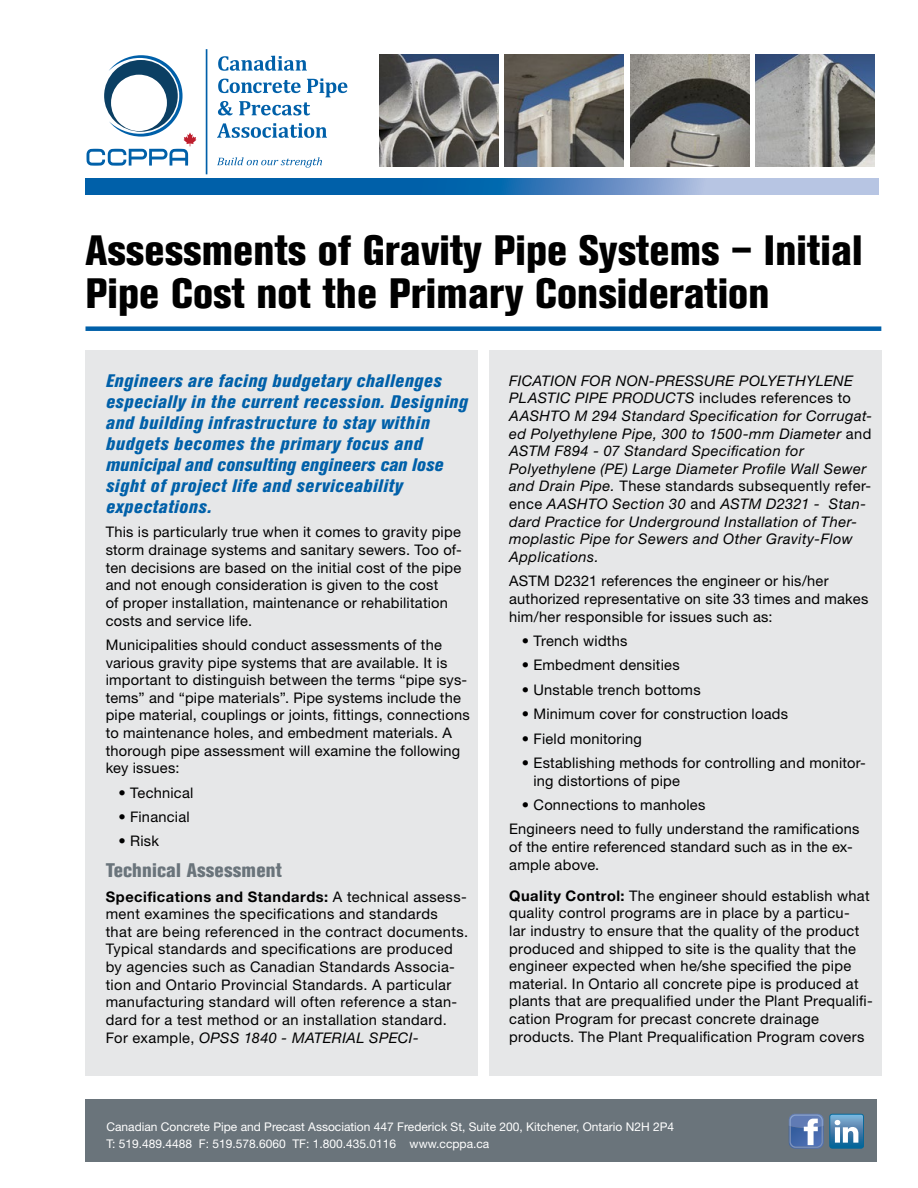
<style>
.page{position:relative;width:918px;height:1188px;background:#fff}
.page>*{position:absolute;margin:0;border:0;box-sizing:border-box;transform-origin:0 0}
.t1{font:800 condensed 42px/43.5px "Akzidenz Grotesk BE";letter-spacing:.005em;color:#000}
.t2{font:800 condensed 19.5px "Akzidenz Grotesk BE";letter-spacing:.01em;color:#6a747b}
.t3{font:italic 800 condensed 18px/21px "Akzidenz Grotesk BE";letter-spacing:.03em;color:#0060a9}
.t4{font:14.7px/17.5px "Helvetica Neue";letter-spacing:.02em;color:#000}
.t5{font:italic 14.7px/17.5px "Helvetica Neue";letter-spacing:.025em;color:#000}
.t6{font:12px/16.8px "Helvetica Neue";color:#fff}
.s1{font-weight:700}
.s2{font-style:italic}
.s3{font-style:normal}
</style>
<div class="page">
<div style="left:86px;top:1100px;width:792px;height:62px;background:#6a747b"></div>
<div style="left:489px;top:350px;width:392px;height:726px;background:#e6e7e8"></div>
<div style="left:86px;top:350px;width:392px;height:726px;background:#e6e7e8"></div>
<svg style="left:789px;top:1114px;width:75px;height:35px"></svg>
<div style="left:86px;top:326px;width:795px;height:5px;background:#0060a9"></div>
<img style="left:379px;top:54px;width:119px;height:112px">
<img style="left:756px;top:54px;width:119px;height:112px">
<img style="left:630px;top:54px;width:119px;height:112px">
<img style="left:505px;top:54px;width:119px;height:112px">
<svg style="left:86px;top:179px;width:793px;height:16px"></svg>
<svg style="left:87px;top:55px;width:109px;height:111px"></svg>
<hr style="left:206px;top:49px;width:1px;height:125px;background:#0060a9">
<svg style="left:218px;top:56px;width:89px;height:15px"></svg>
<svg style="left:218px;top:79px;width:129px;height:36px"></svg>
<svg style="left:217px;top:123px;width:110px;height:15px"></svg>
<svg style="left:217px;top:157px;width:105px;height:11px"></svg>
<h1 class="t1" style="left:86px;top:229px;width:779px">Assessments of Gravity Pipe Systems – Initial<br>Pipe Cost not the Primary Consideration</h1>
<p class="t3" style="left:106px;top:371px;width:363px">Engineers are facing budgetary challenges especially in the current recession. Designing and building infrastructure to stay within budgets becomes the primary focus and municipal and consulting engineers can lose sight of project life and serviceability expectations.</p>
<p class="t4" style="left:106px;top:523px;width:358px">This is particularly true when it comes to gravity pipe storm drainage systems and sanitary sewers. Too of&shy;ten decisions are based on the initial cost of the pipe and not enough consideration is given to the cost<br>of proper installation, maintenance or rehabilitation costs and service life.</p>
<p class="t4" style="left:106px;top:636px;width:365px">Municipalities should conduct assessments of the various gravity pipe systems that are available. It is important to distinguish between the terms “pipe sys&shy;tems” and “pipe materials”. Pipe systems include the pipe material, couplings or joints, fittings, connections to maintenance holes, and embedment materials. A thorough pipe assessment will examine the following key issues:</p>
<p class="t4" style="left:118px;top:783px;width:77px">• Technical</p>
<p class="t4" style="left:118px;top:808px;width:73px">• Financial</p>
<p class="t4" style="left:118px;top:832px;width:42px">• Risk</p>
<h2 class="t2" style="left:106px;top:859px;width:178px">Technical Assessment</h2>
<p class="t4" style="left:106px;top:887px;width:364px"><span class="s1">Specifications and Standards:</span> A technical assess&shy;ment examines the specifications and standards<br>that are being referenced in the contract documents.<br>Typical standards and specifications are produced by agencies such as Canadian Standards Associa&shy;tion and Ontario Provincial Standards. A particular manufacturing standard will often reference a stan&shy;dard for a test method or an installation standard.<br>For example, <span class="s2">OPSS 1840 - MATERIAL SPECI-</span></p>
<p class="t5" style="left:509px;top:371px;width:365px">FICATION FOR NON-PRESSURE POLYETHYLENE PLASTIC PIPE PRODUCTS <span class="s3">includes references to </span>AASHTO M 294 Standard Specification for Corrugat&shy;ed Polyethylene Pipe, 300 to 1500-mm Diameter <span class="s3">and </span>ASTM F894 - 07 Standard Specification for Polyethylene (PE) Large Diameter Profile Wall Sewer and Drain Pipe. <span class="s3">These standards subsequently refer&shy;ence</span> AASHTO Section 30 <span class="s3">and</span> ASTM D2321 - Stan&shy;dard Practice for Underground Installation of Ther&shy;moplastic Pipe for Sewers and Other Gravity-Flow Applications.</p>
<p class="t4" style="left:509px;top:572px;width:361px">ASTM D2321 references the engineer or his/her authorized representative on site 33 times and makes him/her responsible for issues such as:</p>
<p class="t4" style="left:522px;top:632px;width:107px">• Trench widths</p>
<p class="t4" style="left:522px;top:656px;width:159px">• Embedment densities</p>
<p class="t4" style="left:522px;top:681px;width:180px">• Unstable trench bottoms</p>
<p class="t4" style="left:522px;top:705px;width:268px">• Minimum cover for construction loads</p>
<p class="t4" style="left:522px;top:729px;width:122px">• Field monitoring</p>
<p class="t4" style="left:534px;top:754px;width:334px;text-indent:-12px">• Establishing methods for controlling and monitor&shy;ing distortions of pipe</p>
<p class="t4" style="left:509px;top:792px;width:352px;line-height:24.5px;text-indent:13px">• Connections to manholes<br>Engineers need to fully understand the ramifications</p>
<p class="t4" style="left:509px;top:838px;width:345px">of the entire referenced standard such as in the ex&shy;ample above.</p>
<p class="t4" style="left:509px;top:886px;width:365px"><span class="s1">Quality Control:</span> The engineer should establish what quality control programs are in place by a particu-<br>lar industry to ensure that the quality of the product produced and shipped to site is the quality that the engineer expected when he/she specified the pipe material. In Ontario all concrete pipe is produced at plants that are prequalified under the Plant Prequalifi&shy;cation Program for precast concrete drainage products. The Plant Prequalification Program covers</p>
<p class="t6" style="left:106px;top:1119px;width:569px">Canadian Concrete Pipe and Precast Association 447 Frederick St, Suite 200, Kitchener, Ontario N2H 2P4<br>T: 519.489.4488 F: 519.578.6060 TF: 1.800.435.0116 www.ccppa.ca</p>
</div>
